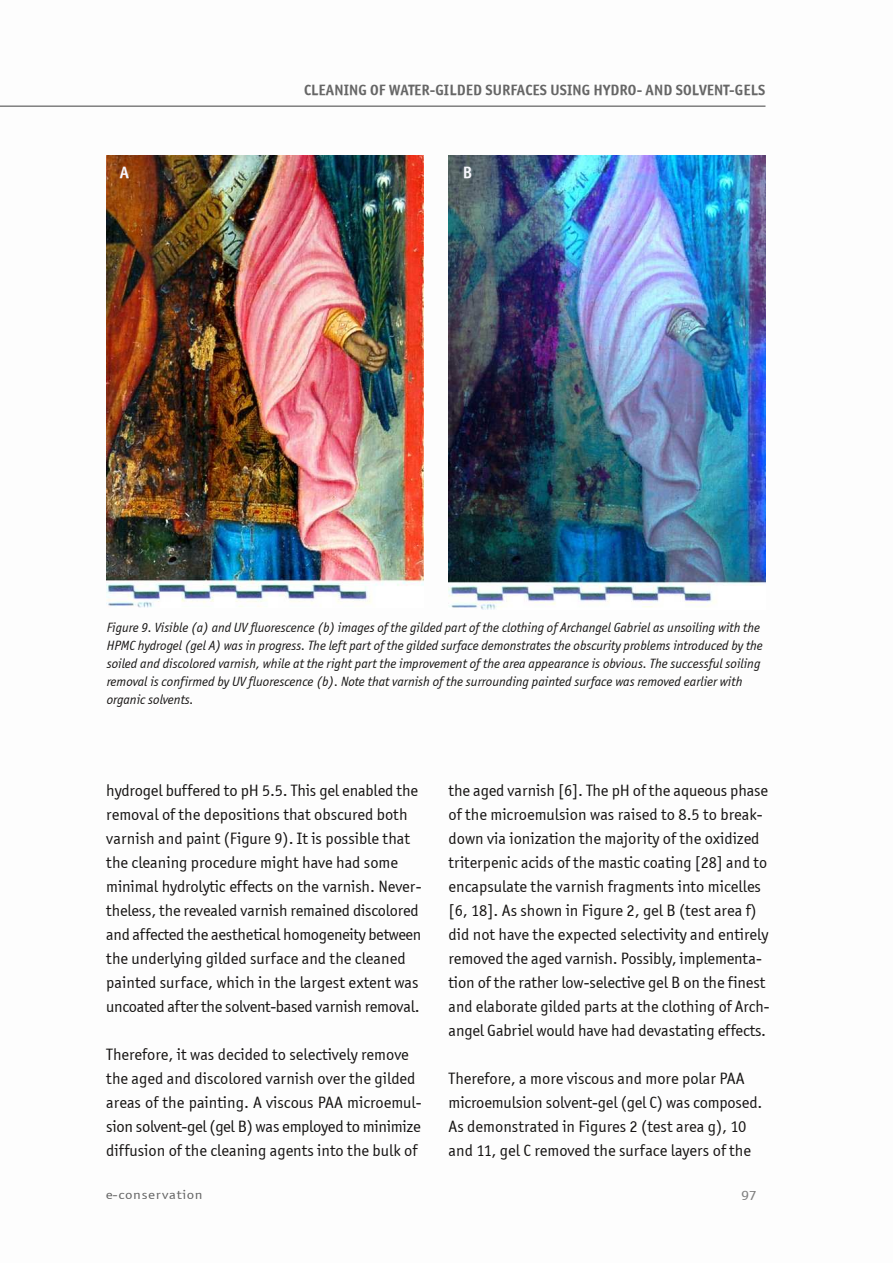
<style>
.page{position:relative;width:893px;height:1263px;background:#fff}
.page>*{position:absolute;margin:0;border:0;box-sizing:border-box;transform-origin:0 0}
.t1{font:16.5px/24px "Officina Sans ITCTT Book";color:#161413}
.t2{font:16.5px "Officina Sans ITCTT Bold";color:#f8f8ff}
.t3{font:15px "Officina Sans ITCTT Bold";letter-spacing:.01em;color:#666}
.t4{font:14.1px "Officina Sans ITCTT Book";color:#7f7f7f;scale:1.18 1}
.t5{font:italic 13.5px/18px "Officina Sans ITCTT Book";color:#161413}
.t6{font:12.75px "Officina Sans ITCTT Book";letter-spacing:.04em;color:#666;scale:1.18 1}
</style>
<div class="page">
<hr style="left:0;top:105px;width:765px;height:2px;background:#7f7f7f">
<img style="left:106px;top:156px;width:317px;height:452px">
<img style="left:449px;top:156px;width:316px;height:454px">
<p class="t3" style="left:304px;top:84px;width:463px">CLEANING OF WATER‐GILDED SURFACES USING HYDRO‐ AND SOLVENT‐GELS</p>
<p class="t2" style="left:120px;top:166px;width:11px">A</p>
<p class="t2" style="left:463px;top:166px;width:11px">B</p>
<p class="t5" style="left:107px;top:619px;width:658px">Figure 9. Visible (a) and UV fluorescence (b) images of the gilded part of the clothing of Archangel Gabriel as unsoiling with the HPMC hydrogel (gel A) was in progress. The left part of the gilded surface demonstrates the obscurity problems introduced by the soiled and discolored varnish, while at the right part the improvement of the area appearance is obvious. The successful soiling removal is confirmed by UV fluorescence (b). Note that varnish of the surrounding painted surface was removed earlier with organic solvents.</p>
<p class="t1" style="left:106px;top:780px;width:317px">hydrogel buffered to pH 5.5. This gel enabled the removal of the depositions that obscured both varnish and paint (Figure 9). It is possible that the cleaning procedure might have had some minimal hydrolytic effects on the varnish. Never‐ theless, the revealed varnish remained discolored and affected the aesthetical homogeneity between the underlying gilded surface and the cleaned painted surface, which in the largest extent was uncoated after the solvent‐based varnish removal.</p>
<p class="t1" style="left:106px;top:1044px;width:317px">Therefore, it was decided to selectively remove the aged and discolored varnish over the gilded areas of the painting. A viscous PAA microemul‐ sion solvent‐gel (gel B) was employed to minimize diffusion of the cleaning agents into the bulk of</p>
<p class="t1" style="left:449px;top:780px;width:322px">the aged varnish [6]. The pH of the aqueous phase of the microemulsion was raised to 8.5 to break‐ down via ionization the majority of the oxidized triterpenic acids of the mastic coating [28] and to encapsulate the varnish fragments into micelles [6, 18]. As shown in Figure 2, gel B (test area f) did not have the expected selectivity and entirely removed the aged varnish. Possibly, implementa‐ tion of the rather low‐selective gel B on the finest and elaborate gilded parts at the clothing of Arch‐ angel Gabriel would have had devastating effects.</p>
<p class="t1" style="left:449px;top:1068px;width:315px">Therefore, a more viscous and more polar PAA microemulsion solvent‐gel (gel C) was composed.<br>As demonstrated in Figures 2 (test area g), 10 and 11, gel C removed the surface layers of the</p>
<p class="t6" style="left:106px;top:1189px;width:84px">e‐conservation</p>
<p class="t4" style="left:741px;top:1189px;width:15px">97</p>
</div>
